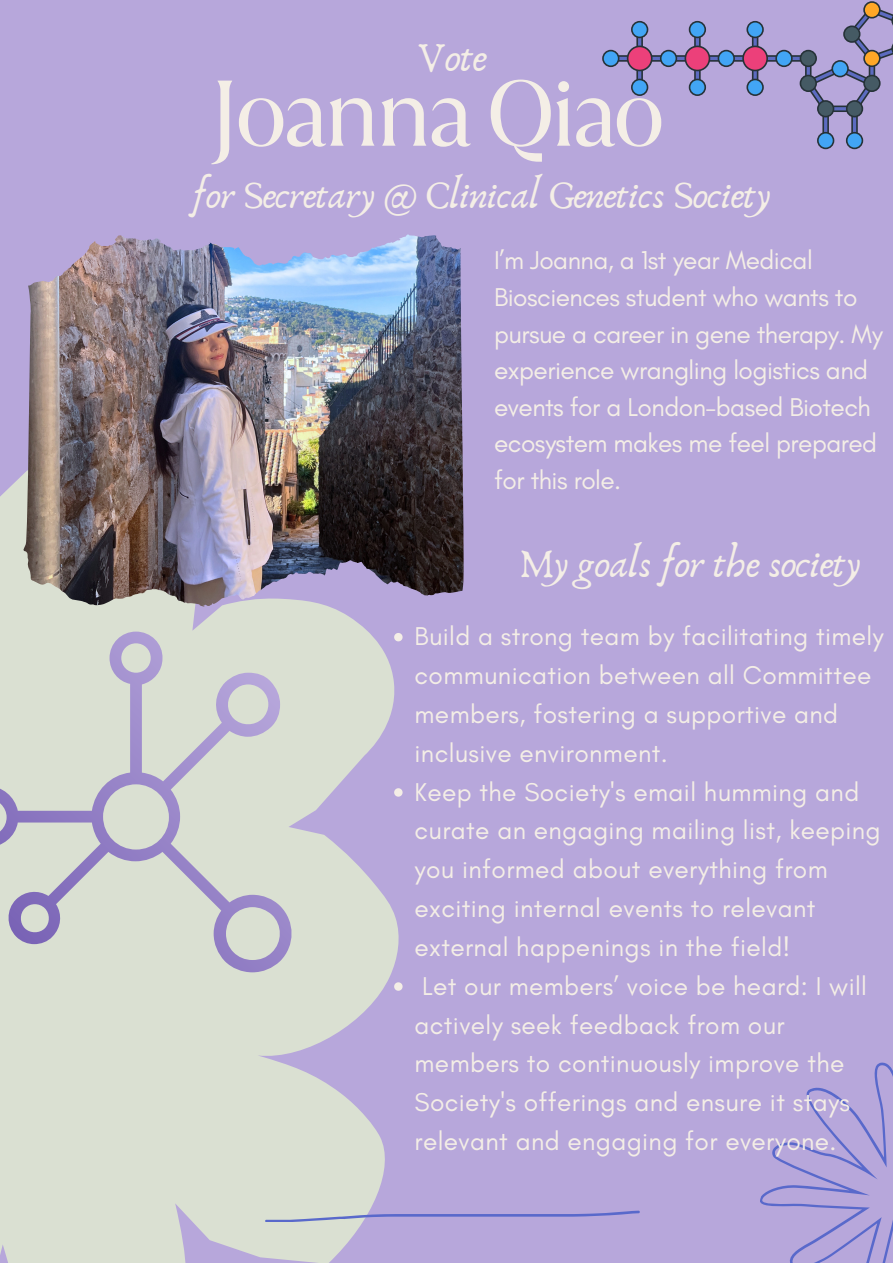
<style>
.page{position:relative;width:893px;height:1263px;background:#b7a7db}
.page>*{position:absolute;margin:0;border:0;box-sizing:border-box;transform-origin:0 0}
.t1{font:93px "TT Ramillas";letter-spacing:-.055em;color:#f4eee6}
.t2{font:42.53px "Anaktoria";color:#f4eee6}
.t3{font:41.25px "Anaktoria";letter-spacing:-.02em;color:#f4eee6}
.t4{font:40.28px "Anaktoria";letter-spacing:-.02em;color:#f4eee6}
.t5{font:26.25px/38.8px "Glacial Indifference";letter-spacing:.015em;color:#f4eee6}
.t6{font:26.25px/36.6px "Glacial Indifference";letter-spacing:-.02em;color:#f4eee6}
</style>
<div class="page">
<svg style="left:0;top:379px;width:419px;height:884px;fill:#dae0d2"></svg>
<svg style="left:0;top:631px;width:295px;height:341px;background:#cfd1d0"></svg>
<img style="left:126px;top:235px;width:337px;height:329px">
<svg style="left:760px;top:1062px;width:133px;height:201px"></svg>
<svg style="left:265px;top:1210px;width:375px;height:12px"></svg>
<svg style="left:602px;top:1px;width:291px;height:148px"></svg>
<svg style="left:394px;top:633px;width:8px;height:8px"></svg>
<svg style="left:394px;top:788px;width:8px;height:9px"></svg>
<svg style="left:394px;top:982px;width:8px;height:9px"></svg>
<h2 class="t2" style="left:417px;top:31px;width:71px">Vote</h2>
<h2 class="t1" style="left:210px;top:49px;width:457px">Joanna Qiao</h2>
<h1 class="t4" style="left:192px;top:171px;width:581px">for Secretary @ Clinical Genetics Society</h1>
<p class="t6" style="left:494px;top:242px;width:390px">I’m Joanna, a 1st year Medical<br>Biosciences student who wants to pursue a career in gene therapy. My experience wrangling logistics and events for a London-based Biotech ecosystem makes me feel prepared for this role.</p>
<p class="t3" style="left:519px;top:539px;width:344px">My goals for the society</p>
<p class="t5" style="left:414px;top:617px;width:471px">Build a strong team by facilitating timely communication between all Committee members, fostering a supportive and inclusive environment.</p>
<p class="t5" style="left:414px;top:772px;width:467px">Keep the Society's email humming and curate an engaging mailing list, keeping you informed about everything from exciting internal events to relevant external happenings in the field!</p>
<h2 class="t5" style="left:414px;top:966px;width:454px">Let our members’ voice be heard: I will actively seek feedback from our members to continuously improve the Society's offerings and ensure it stays relevant and engaging for everyone.</h2>
</div>
